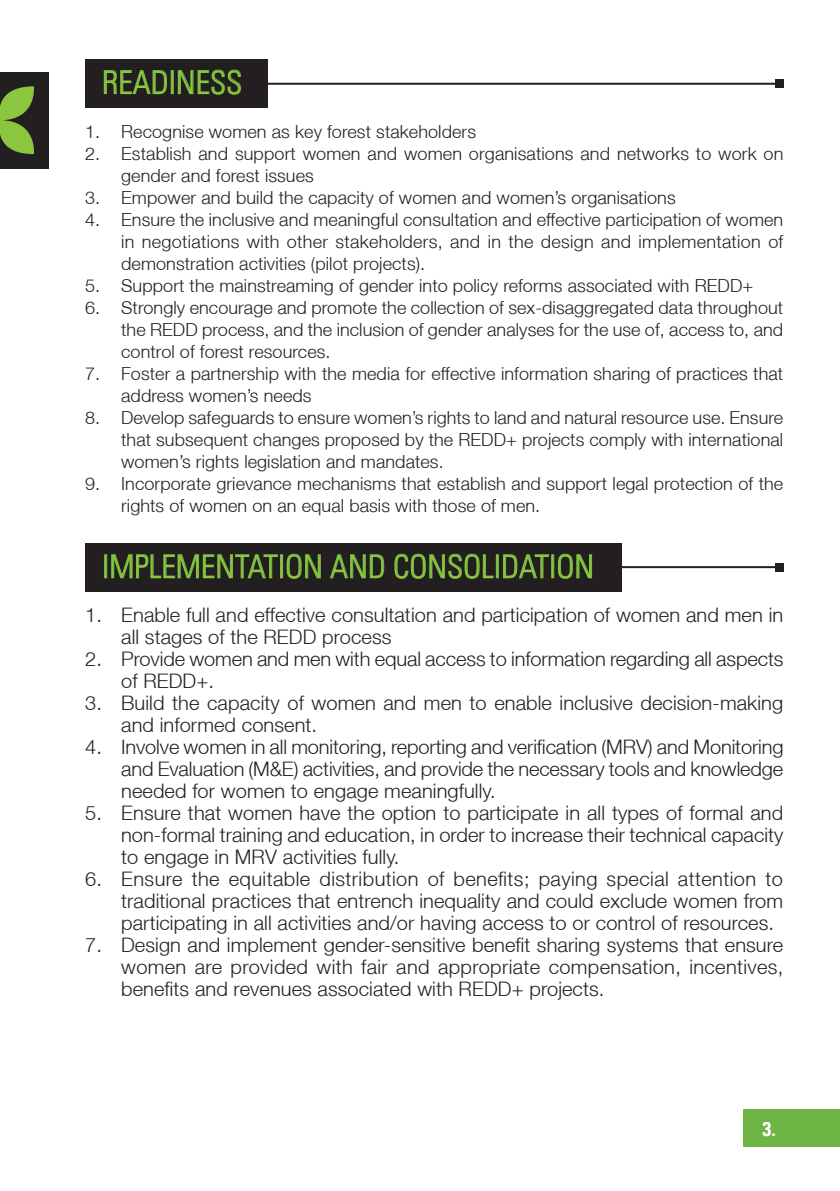
<style>
.page{position:relative;width:840px;height:1191px;background:#fff}
.page>*{position:absolute;margin:0;border:0;box-sizing:border-box;transform-origin:0 0}
.t1{font:300 condensed 32px "Univers LT";letter-spacing:.005em;color:#8bc63e}
.t2{font:300 20px/22px "Helvetica Neue LT";letter-spacing:.005em;color:#231f20;text-align:justify}
.t3{font:700 condensed 20px "Univers LT";color:#fff}
.t4{font:300 18px/22px "Helvetica Neue LT";letter-spacing:.005em;color:#231f20}
</style>
<div class="page">
<div style="left:0;top:72px;width:48px;height:96px;background:#231f20"></div>
<svg style="left:0;top:86px;width:34px;height:68px"></svg>
<div style="left:85px;top:59px;width:183px;height:49px;background:#231f20"></div>
<div style="left:85px;top:543px;width:536px;height:48px;background:#231f20"></div>
<hr style="left:265px;top:83px;width:513px;height:2px;background:#231f20">
<div style="left:774px;top:80px;width:8px;height:8px;background:#231f20"></div>
<hr style="left:612px;top:566px;width:166px;height:2px;background:#231f20">
<div style="left:774px;top:563px;width:8px;height:8px;background:#231f20"></div>
<svg style="left:103px;top:70px;width:64px;height:25px"></svg>
<div style="left:171px;top:70px;width:3px;height:24px;border:1px solid #6eb644"></div>
<svg style="left:177px;top:69px;width:64px;height:26px"></svg>
<div style="left:104px;top:554px;width:3px;height:24px;border:1px solid #6eb644"></div>
<svg style="left:111px;top:554px;width:167px;height:25px"></svg>
<div style="left:280px;top:554px;width:3px;height:24px;border:1px solid #6eb644"></div>
<svg style="left:286px;top:553px;width:35px;height:26px"></svg>
<svg style="left:330px;top:554px;width:54px;height:25px"></svg>
<svg style="left:394px;top:553px;width:100px;height:26px"></svg>
<div style="left:495px;top:554px;width:3px;height:24px;border:1px solid #6eb644"></div>
<svg style="left:503px;top:554px;width:46px;height:25px"></svg>
<div style="left:551px;top:554px;width:3px;height:24px;border:1px solid #6eb644"></div>
<svg style="left:557px;top:553px;width:35px;height:26px"></svg>
<div style="left:743px;top:1109px;width:96px;height:38px;background:#6eb644"></div>
<h1 class="t1" style="left:102px;top:63px;width:141px">READINESS</h1>
<p class="t4" style="left:85px;top:120px;width:392px">1. Recognise women as key forest stakeholders</p>
<p class="t4" style="left:121px;top:142px;width:663px;text-indent:-36px">2. Establish and support women and women organisations and networks to work on gender and forest issues</p>
<p class="t4" style="left:85px;top:186px;width:591px">3. Empower and build the capacity of women and women’s organisations</p>
<p class="t4" style="left:121px;top:208px;width:663px;text-align:justify;text-indent:-36px">4. Ensure the inclusive and meaningful consultation and effective participation of women in negotiations with other stakeholders, and in the design and implementation of demonstration activities (pilot projects).</p>
<p class="t4" style="left:85px;top:274px;width:669px">5. Support the mainstreaming of gender into policy reforms associated with REDD+</p>
<p class="t4" style="left:121px;top:296px;width:663px;text-align:justify;text-indent:-36px">6. Strongly encourage and promote the collection of sex-disaggregated data throughout the REDD process, and the inclusion of gender analyses for the use of, access to, and control of forest resources.</p>
<p class="t4" style="left:121px;top:362px;width:663px;text-indent:-36px">7. Foster a partnership with the media for effective information sharing of practices that address women’s needs</p>
<p class="t4" style="left:121px;top:406px;width:663px;text-align:justify;text-indent:-36px">8. Develop safeguards to ensure women’s rights to land and natural resource use. Ensure that subsequent changes proposed by the REDD+ projects comply with international women’s rights legislation and mandates.</p>
<p class="t4" style="left:121px;top:472px;width:663px;text-indent:-36px">9. Incorporate grievance mechanisms that establish and support legal protection of the rights of women on an equal basis with those of men.</p>
<h1 class="t1" style="left:102px;top:547px;width:493px">IMPLEMENTATION AND CONSOLIDATION</h1>
<p class="t2" style="left:121px;top:603px;width:663px;text-indent:-36px">1. Enable full and effective consultation and participation of women and men in all stages of the REDD process</p>
<p class="t2" style="left:121px;top:647px;width:663px;text-indent:-36px">2. Provide women and men with equal access to information regarding all aspects of REDD+.</p>
<p class="t2" style="left:121px;top:691px;width:663px;text-indent:-36px">3. Build the capacity of women and men to enable inclusive decision-making and informed consent.</p>
<p class="t2" style="left:121px;top:735px;width:663px;text-indent:-36px">4. Involve women in all monitoring, reporting and verification (MRV) and Monitoring and Evaluation (M&amp;E) activities, and provide the necessary tools and knowledge needed for women to engage meaningfully.</p>
<p class="t2" style="left:121px;top:801px;width:663px;text-indent:-36px">5. Ensure that women have the option to participate in all types of formal and non-formal training and education, in order to increase their technical capacity to engage in MRV activities fully.</p>
<p class="t2" style="left:121px;top:867px;width:663px;text-indent:-36px">6. Ensure the equitable distribution of benefits; paying special attention to traditional practices that entrench inequality and could exclude women from participating in all activities and/or having access to or control of resources.</p>
<p class="t2" style="left:121px;top:933px;width:663px;text-indent:-36px">7. Design and implement gender-sensitive benefit sharing systems that ensure women are provided with fair and appropriate compensation, incentives, benefits and revenues associated with REDD+ projects.</p>
<p class="t3" style="left:762px;top:1116px;width:15px">3.</p>
</div>
